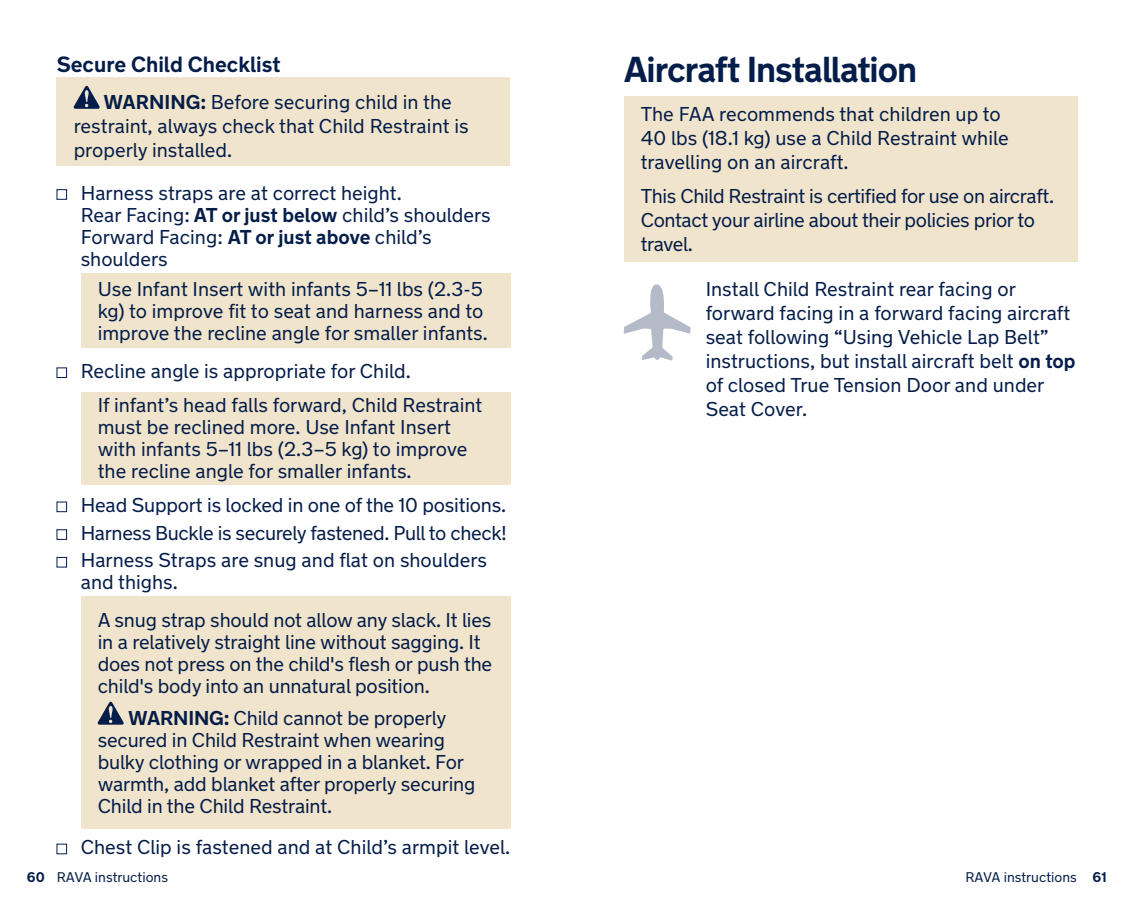
<style>
.page{position:relative;width:1134px;height:908px;background:#fff}
.page>*{position:absolute;margin:0;border:0;box-sizing:border-box;transform-origin:0 0}
.t1{font:700 36px "New Transport";letter-spacing:-.03em;color:#051d49}
.t2{font:700 22px "New Transport";color:#051d49}
.t3{font:20px/22px "New Transport";color:#051d49}
.t4{font:20px/24px "New Transport";letter-spacing:-.02em;color:#051d49}
.t5{font:14px "New Transport";color:#051d49}
.s1{font-weight:700}
</style>
<div class="page">
<div style="left:57px;top:77px;width:453px;height:88px;background:#f0e4cc"></div>
<svg style="left:73px;top:85px;width:27px;height:24px"></svg>
<div style="left:57px;top:189px;width:10px;height:10px;border:1px solid #051d49"></div>
<div style="left:81px;top:273px;width:429px;height:74px;background:#f0e4cc"></div>
<div style="left:57px;top:367px;width:10px;height:10px;border:1px solid #051d49"></div>
<div style="left:81px;top:391px;width:429px;height:93px;background:#f0e4cc"></div>
<div style="left:57px;top:501px;width:10px;height:10px;border:1px solid #051d49"></div>
<div style="left:57px;top:529px;width:10px;height:10px;border:1px solid #051d49"></div>
<div style="left:57px;top:557px;width:10px;height:10px;border:1px solid #051d49"></div>
<div style="left:81px;top:596px;width:429px;height:232px;background:#f0e4cc"></div>
<svg style="left:97px;top:701px;width:27px;height:23px"></svg>
<div style="left:57px;top:843px;width:10px;height:10px;border:1px solid #051d49"></div>
<div style="left:624px;top:96px;width:453px;height:166px;background:#f0e4cc"></div>
<svg style="left:624px;top:284px;width:67px;height:76px"></svg>
<p class="t2" style="left:57px;top:50px;width:226px">Secure Child Checklist</p>
<p class="t3" style="left:74px;top:90px;width:396px;line-height:24px;text-indent:30px"><span class="s1">WARNING:</span> Before securing child in the restraint, always check that Child Restraint is properly installed.</p>
<p class="t3" style="left:81px;top:182px;width:412px">Harness straps are at correct height.<br>Rear Facing: <span class="s1">AT or just below</span> child’s shoulders Forward Facing: <span class="s1">AT or just above</span> child’s shoulders</p>
<p class="t3" style="left:98px;top:278px;width:392px">Use Infant Insert with infants 5–11 lbs (2.3-5 kg) to improve fit to seat and harness and to improve the recline angle for smaller infants.</p>
<p class="t3" style="left:98px;top:353px;width:386px;line-height:34.2px;text-indent:-17px">Recline angle is appropriate for Child.<br>If infant’s head falls forward, Child Restraint</p>
<p class="t3" style="left:98px;top:416px;width:371px">must be reclined more. Use Infant Insert with infants 5–11 lbs (2.3–5 kg) to improve the recline angle for smaller infants.</p>
<p class="t3" style="left:81px;top:491px;width:427px;line-height:27.6px;text-align:justify">Head Support is locked in one of the 10 positions.<br>Harness Buckle is securely fastened. Pull to check!<br>Harness Straps are snug and flat on shoulders</p>
<p class="t3" style="left:98px;top:563px;width:395px;line-height:37.2px;text-indent:-17px">and thighs.<br>A snug strap should not allow any slack. It lies</p>
<p class="t3" style="left:98px;top:630px;width:396px">in a relatively straight line without sagging. It does not press on the child's flesh or push the child's body into an unnatural position.</p>
<p class="t3" style="left:98px;top:706px;width:379px;text-indent:30px"><span class="s1">WARNING:</span> Child cannot be properly secured in Child Restraint when wearing bulky clothing or wrapped in a blanket. For warmth, add blanket after properly securing Child in the Child Restraint.</p>
<p class="t3" style="left:81px;top:835px;width:431px">Chest Clip is fastened and at Child’s armpit level.</p>
<h1 class="t1" style="left:624px;top:47px;width:295px">Aircraft Installation</h1>
<p class="t3" style="left:641px;top:102px;width:370px;line-height:24px">The FAA recommends that children up to<br>40 lbs (18.1 kg) use a Child Restraint while travelling on an aircraft.</p>
<p class="t4" style="left:641px;top:184px;width:415px">This Child Restraint is certified for use on aircraft.<br>Contact your airline about their policies prior to travel.</p>
<p class="t3" style="left:706px;top:277px;width:371px;line-height:24px">Install Child Restraint rear facing or forward facing in a forward facing aircraft seat following “Using Vehicle Lap Belt” instructions, but install aircraft belt <span class="s1">on top </span>of closed True Tension Door and under Seat Cover.</p>
<p class="t5" style="left:27px;top:868px;width:143px"><span class="s1">60</span> RAVA instructions</p>
<p class="t5" style="left:965px;top:868px;width:143px">RAVA instructions <span class="s1">61</span></p>
</div>
